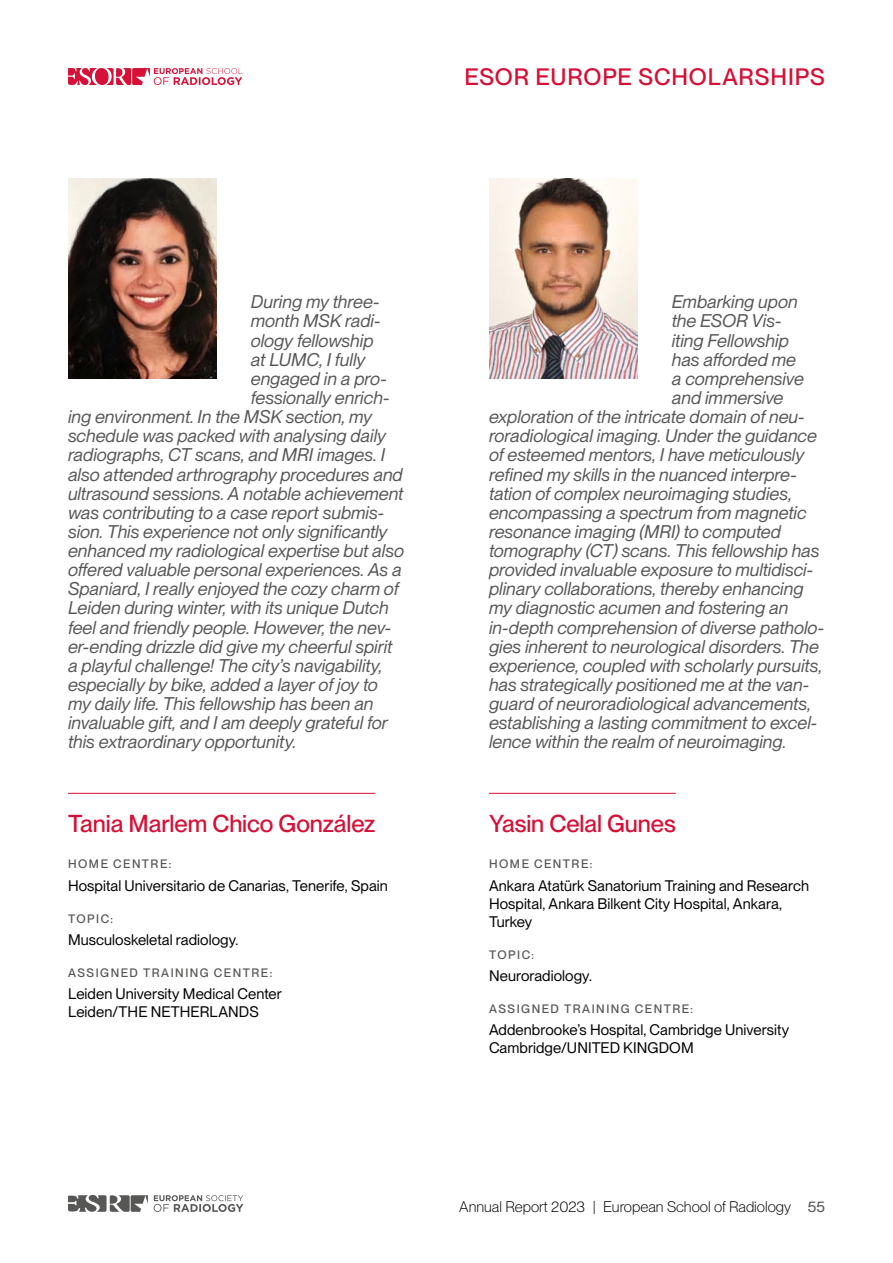
<style>
.page{position:relative;width:893px;height:1263px;background:#fff}
.page>*{position:absolute;margin:0;border:0;box-sizing:border-box;transform-origin:0 0}
.t1{font:500 24px "PP Neue Montreal";letter-spacing:-.005em;color:#d61036}
.t2{font:500 23.25px "PP Neue Montreal";letter-spacing:.04em;color:#d61036}
.t3{font:italic 18px "PP Neue Montreal";color:#575756}
.t4{font:15px/18px "PP Neue Montreal";letter-spacing:.005em;color:#000}
.t5{font:300 15px "PP Neue Montreal";color:#000}
.t6{font:500 12px "PP Neue Montreal";letter-spacing:.125em;color:#575756}
.s1{font-weight:400;color:#575756}
</style>
<div class="page">
<svg style="left:68px;top:68px;width:175px;height:17px"></svg>
<svg style="left:68px;top:1195px;width:175px;height:17px"></svg>
<hr style="left:68px;top:793px;width:307px;height:1px;background:#d61036">
<hr style="left:489px;top:793px;width:187px;height:1px;background:#d61036">
<img style="left:68px;top:179px;width:149px;height:199px">
<img style="left:489px;top:179px;width:149px;height:199px">
<p class="t2" style="left:464px;top:63px;width:362px">ESOR EUROPE SCHOLARSHIPS</p>
<p class="t3" style="left:251px;top:291px;width:130px">During my three-</p>
<p class="t3" style="left:251px;top:310px;width:131px">month MSK radi-</p>
<p class="t3" style="left:251px;top:330px;width:124px">ology fellowship</p>
<p class="t3" style="left:251px;top:349px;width:116px">at LUMC, I fully</p>
<p class="t3" style="left:251px;top:368px;width:137px">engaged in a pro-</p>
<p class="t3" style="left:251px;top:387px;width:140px">fessionally enrich-</p>
<p class="t3" style="left:68px;top:406px;width:306px">ing environment. In the MSK section, my</p>
<p class="t3" style="left:68px;top:425px;width:320px">schedule was packed with analysing daily</p>
<p class="t3" style="left:68px;top:444px;width:318px">radiographs, CT scans, and MRI images. I</p>
<p class="t3" style="left:68px;top:464px;width:336px">also attended arthrography procedures and</p>
<p class="t3" style="left:68px;top:483px;width:337px">ultrasound sessions. A notable achievement</p>
<p class="t3" style="left:68px;top:502px;width:318px">was contributing to a case report submis-</p>
<p class="t3" style="left:68px;top:521px;width:321px">sion. This experience not only significantly</p>
<p class="t3" style="left:68px;top:540px;width:337px">enhanced my radiological expertise but also</p>
<p class="t3" style="left:68px;top:559px;width:335px">offered valuable personal experiences. As a</p>
<p class="t3" style="left:68px;top:578px;width:332px">Spaniard, I really enjoyed the cozy charm of</p>
<p class="t3" style="left:68px;top:597px;width:322px">Leiden during winter, with its unique Dutch</p>
<p class="t3" style="left:68px;top:617px;width:325px">feel and friendly people. However, the nev-</p>
<p class="t3" style="left:68px;top:636px;width:326px">er-ending drizzle did give my cheerful spirit</p>
<p class="t3" style="left:68px;top:655px;width:316px">a playful challenge! The city’s navigability,</p>
<p class="t3" style="left:68px;top:674px;width:311px">especially by bike, added a layer of joy to</p>
<p class="t3" style="left:68px;top:693px;width:307px">my daily life. This fellowship has been an</p>
<p class="t3" style="left:68px;top:712px;width:321px">invaluable gift, and I am deeply grateful for</p>
<p class="t3" style="left:68px;top:731px;width:230px">this extraordinary opportunity.</p>
<h1 class="t1" style="left:68px;top:809px;width:309px">Tania Marlem Chico González</h1>
<p class="t6" style="left:68px;top:857px;width:105px">HOME CENTRE:</p>
<p class="t4" style="left:68px;top:876px;width:321px">Hospital Universitario de Canarias, Tenerife, Spain</p>
<p class="t6" style="left:68px;top:911px;width:47px">TOPIC:</p>
<p class="t4" style="left:68px;top:930px;width:172px">Musculoskeletal radiology.</p>
<p class="t6" style="left:68px;top:965px;width:206px">ASSIGNED TRAINING CENTRE:</p>
<p class="t4" style="left:68px;top:985px;width:215px">Leiden University Medical Center<br>Leiden/THE NETHERLANDS</p>
<p class="t3" style="left:672px;top:291px;width:127px">Embarking upon</p>
<p class="t3" style="left:672px;top:310px;width:111px">the ESOR Vis-</p>
<p class="t3" style="left:672px;top:330px;width:119px">iting Fellowship</p>
<p class="t3" style="left:672px;top:349px;width:126px">has afforded me</p>
<p class="t3" style="left:672px;top:368px;width:134px">a comprehensive</p>
<p class="t3" style="left:672px;top:387px;width:113px">and immersive</p>
<p class="t3" style="left:489px;top:406px;width:317px">exploration of the intricate domain of neu-</p>
<p class="t3" style="left:489px;top:425px;width:329px">roradiological imaging. Under the guidance</p>
<p class="t3" style="left:489px;top:444px;width:317px">of esteemed mentors, I have meticulously</p>
<p class="t3" style="left:489px;top:464px;width:309px">refined my skills in the nuanced interpre-</p>
<p class="t3" style="left:489px;top:483px;width:304px">tation of complex neuroimaging studies,</p>
<p class="t3" style="left:489px;top:502px;width:319px">encompassing a spectrum from magnetic</p>
<p class="t3" style="left:489px;top:521px;width:293px">resonance imaging (MRI) to computed</p>
<p class="t3" style="left:489px;top:540px;width:332px">tomography (CT) scans. This fellowship has</p>
<p class="t3" style="left:489px;top:559px;width:326px">provided invaluable exposure to multidisci-</p>
<p class="t3" style="left:489px;top:578px;width:316px">plinary collaborations, thereby enhancing</p>
<p class="t3" style="left:489px;top:597px;width:301px">my diagnostic acumen and fostering an</p>
<p class="t3" style="left:489px;top:617px;width:337px">in-depth comprehension of diverse patholo-</p>
<p class="t3" style="left:489px;top:636px;width:331px">gies inherent to neurological disorders. The</p>
<p class="t3" style="left:489px;top:655px;width:335px">experience, coupled with scholarly pursuits,</p>
<p class="t3" style="left:489px;top:674px;width:322px">has strategically positioned me at the van-</p>
<p class="t3" style="left:489px;top:693px;width:323px">guard of neuroradiological advancements,</p>
<p class="t3" style="left:489px;top:712px;width:330px">establishing a lasting commitment to excel-</p>
<p class="t3" style="left:489px;top:731px;width:299px">lence within the realm of neuroimaging.</p>
<h1 class="t1" style="left:489px;top:809px;width:188px">Yasin Celal Gunes</h1>
<p class="t6" style="left:489px;top:857px;width:105px">HOME CENTRE:</p>
<p class="t4" style="left:489px;top:876px;width:322px">Ankara Atatürk Sanatorium Training and Research<br>Hospital, Ankara Bilkent City Hospital, Ankara,<br>Turkey</p>
<p class="t6" style="left:489px;top:947px;width:47px">TOPIC:</p>
<p class="t4" style="left:489px;top:966px;width:104px">Neuroradiology.</p>
<p class="t6" style="left:489px;top:1001px;width:206px">ASSIGNED TRAINING CENTRE:</p>
<p class="t4" style="left:489px;top:1021px;width:302px">Addenbrooke’s Hospital, Cambridge University<br>Cambridge/UNITED KINGDOM</p>
<p class="t5" style="left:459px;top:1198px;width:367px">Annual Report 2023 | European School of Radiology <span class="s1">55</span></p>
</div>
